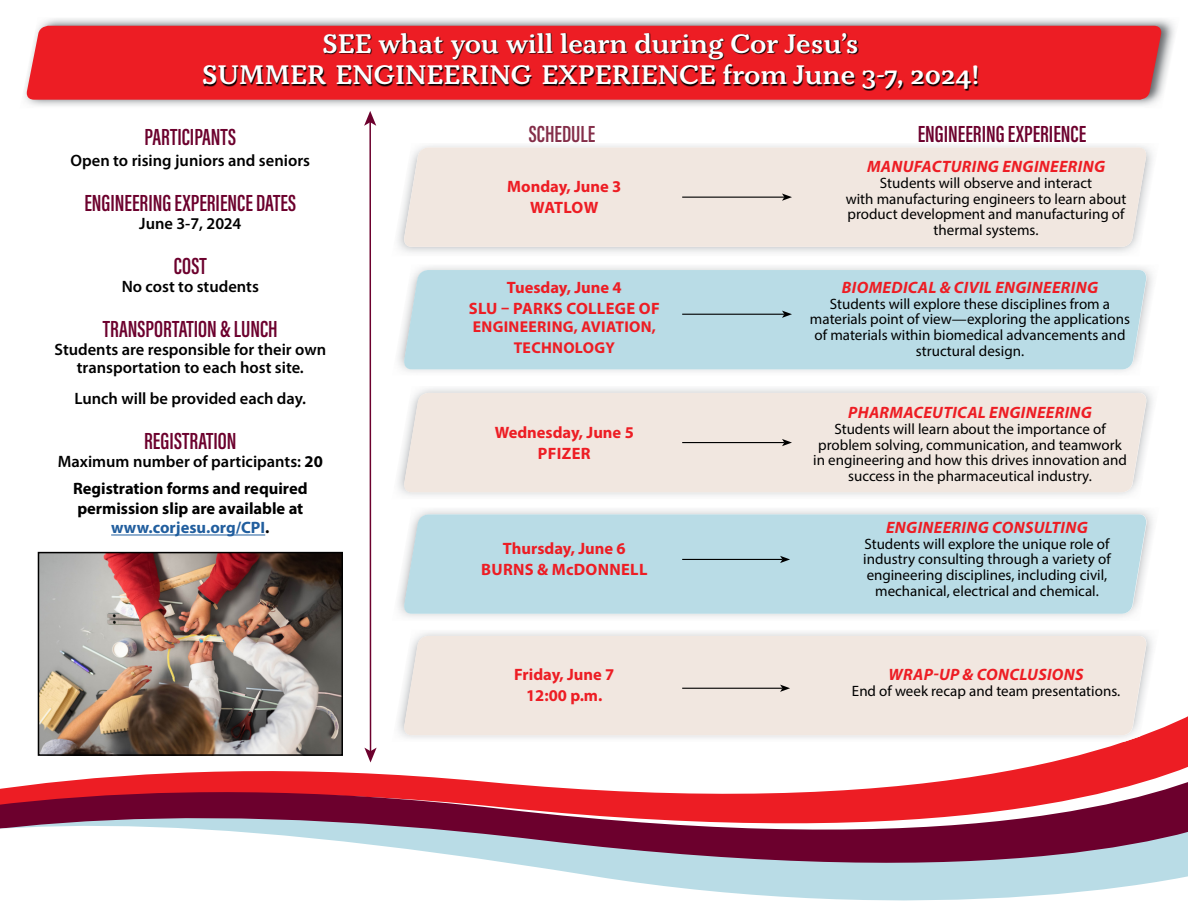
<style>
.page{position:relative;width:1188px;height:918px;background:#fff}
.page>*{position:absolute;margin:0;border:0;box-sizing:border-box;transform-origin:0 0}
.t1{font:600 27px/31.5px "Kopius";color:#fff;text-align:center}
.t2{font:600 24px "Acumin Pro Extra Cond";color:#6c002d}
.t3{font:600 24px "Acumin Pro Extra Cond";color:#842e49}
.t4{font:600 16.5px/18px "Myriad Pro";color:#000;text-align:center}
.t5{font:700 16.5px/21px "Myriad Pro";color:#ed1d24;text-align:center}
.t6{font:italic 700 16.5px "Myriad Pro";letter-spacing:.02em;color:#ed1d24}
.t7{font:700 16.5px/27px "Myriad Pro";color:#000;text-align:center}
.t8{font:700 15.75px/21px "Myriad Pro";letter-spacing:.02em;color:#ed1d24;text-align:center}
.t9{font:15px/15.8px "Myriad Pro";color:#000;text-align:center}
.s1{font-weight:600}
.s2{color:#215e9e}
</style>
<div class="page">
<svg style="left:37px;top:704px;width:1151px;height:47px"></svg>
<svg style="left:37px;top:751px;width:1151px;height:12px"></svg>
<svg style="left:0;top:763px;width:1188px;height:29px"></svg>
<svg style="left:0;top:792px;width:1188px;height:15px;background:#c32135"></svg>
<svg style="left:0;top:807px;width:1188px;height:94px"></svg>
<img style="left:24px;top:18px;width:1151px;height:88px">
<div style="left:25px;top:26px;width:1138px;height:74px;background:#ed1d24"></div>
<div style="left:403px;top:147px;width:745px;height:100px;background:#f1e7e0"></div>
<div style="left:403px;top:270px;width:745px;height:99px;background:#b9dce6"></div>
<div style="left:403px;top:393px;width:745px;height:99px;background:#f1e7e0"></div>
<div style="left:403px;top:514px;width:745px;height:100px;background:#b9dce6"></div>
<img style="left:392px;top:632px;width:767px;height:110px">
<div style="left:403px;top:636px;width:745px;height:99px;background:#f1e7e0"></div>
<hr style="left:369px;top:121px;width:2px;height:631px;background:#6c002d">
<svg style="left:364px;top:111px;width:12px;height:15px"></svg>
<svg style="left:364px;top:748px;width:13px;height:15px"></svg>
<svg style="left:203px;top:33px;width:776px;height:58px;background:#bd171c"></svg>
<hr style="left:682px;top:314px;width:102px;height:1px;background:#000">
<svg style="left:782px;top:311px;width:10px;height:7px"></svg>
<hr style="left:682px;top:442px;width:102px;height:1px;background:#000">
<svg style="left:782px;top:439px;width:10px;height:7px"></svg>
<hr style="left:682px;top:197px;width:102px;height:1px;background:#000">
<svg style="left:782px;top:194px;width:10px;height:7px"></svg>
<hr style="left:682px;top:559px;width:100px;height:1px;background:#000">
<svg style="left:780px;top:556px;width:10px;height:7px"></svg>
<hr style="left:682px;top:688px;width:100px;height:1px;background:#000">
<svg style="left:780px;top:685px;width:10px;height:7px"></svg>
<hr style="left:111px;top:535px;width:154px;height:1px;background:#215e9e">
<img style="left:41px;top:555px;width:299px;height:198px">
<div style="left:38px;top:552px;width:305px;height:204px;border:2px solid #000"></div>
<h1 class="t1" style="left:202px;top:28px;width:778px">SEE what you will learn during Cor Jesu’s<br>SUMMER ENGINEERING EXPERIENCE from June 3-7, 2024!</h1>
<h2 class="t3" style="left:529px;top:119px;width:68px">SCHEDULE</h2>
<p class="t5" style="left:507px;top:175px;width:116px">Monday, June 3<br>WATLOW</p>
<h2 class="t2" style="left:918px;top:119px;width:170px">ENGINEERING EXPERIENCE</h2>
<h2 class="t2" style="left:145px;top:122px;width:93px">PARTICIPANTS</h2>
<p class="t4" style="left:71px;top:151px;width:241px">Open to rising juniors and seniors</p>
<h2 class="t2" style="left:84px;top:188px;width:213px">ENGINEERING EXPERIENCE DATES</h2>
<p class="t4" style="left:139px;top:214px;width:104px">June 3-7, 2024</p>
<h2 class="t2" style="left:174px;top:251px;width:34px">COST</h2>
<p class="t4" style="left:122px;top:277px;width:139px">No cost to students</p>
<h2 class="t2" style="left:103px;top:314px;width:176px">TRANSPORTATION &amp; LUNCH</h2>
<p class="t4" style="left:55px;top:340px;width:273px">Students are responsible for their own transportation to each host site.</p>
<p class="t4" style="left:74px;top:389px;width:233px">Lunch will be provided each day.</p>
<h2 class="t2" style="left:144px;top:427px;width:94px">REGISTRATION</h2>
<p class="t7" style="left:58px;top:448px;width:267px"><span class="s1">Maximum number of participants:</span> 20<br>Registration forms and required</p>
<p class="t7" style="left:77px;top:498px;width:227px;line-height:19.5px">permission slip are available at <span class="s2">www.corjesu.org/CPI</span>.</p>
<p class="t6" style="left:867px;top:156px;width:240px">MANUFACTURING ENGINEERING</p>
<p class="t9" style="left:846px;top:175px;width:282px">Students will observe and interact<br>with manufacturing engineers to learn about product development and manufacturing of thermal systems.</p>
<p class="t5" style="left:469px;top:277px;width:192px">Tuesday, June 4<br>SLU – PARKS COLLEGE OF</p>
<p class="t8" style="left:473px;top:316px;width:185px">ENGINEERING, AVIATION,<br>TECHNOLOGY</p>
<p class="t6" style="left:842px;top:277px;width:258px">BIOMEDICAL &amp; CIVIL ENGINEERING</p>
<p class="t9" style="left:810px;top:295px;width:322px">Students will explore these disciplines from a materials point of view—exploring the applications of materials within biomedical advancements and structural design.</p>
<p class="t6" style="left:848px;top:402px;width:245px">PHARMACEUTICAL ENGINEERING</p>
<p class="t9" style="left:813px;top:421px;width:315px">Students will learn about the importance of problem solving, communication, and teamwork in engineering and how this drives innovation and success in the pharmaceutical industry.</p>
<p class="t5" style="left:495px;top:422px;width:141px">Wednesday, June 5<br>PFIZER</p>
<p class="t6" style="left:886px;top:517px;width:203px">ENGINEERING CONSULTING</p>
<p class="t9" style="left:863px;top:535px;width:249px">Students will explore the unique role of industry consulting through a variety of engineering disciplines, including civil, mechanical, electrical and chemical.</p>
<p class="t5" style="left:481px;top:537px;width:168px">Thursday, June 6<br>BURNS &amp; McDONNELL</p>
<p class="t5" style="left:514px;top:664px;width:102px">Friday, June 7<br>12:00 p.m.</p>
<p class="t6" style="left:889px;top:664px;width:197px">WRAP-UP &amp; CONCLUSIONS</p>
<p class="t9" style="left:852px;top:683px;width:270px">End of week recap and team presentations.</p>
</div>
